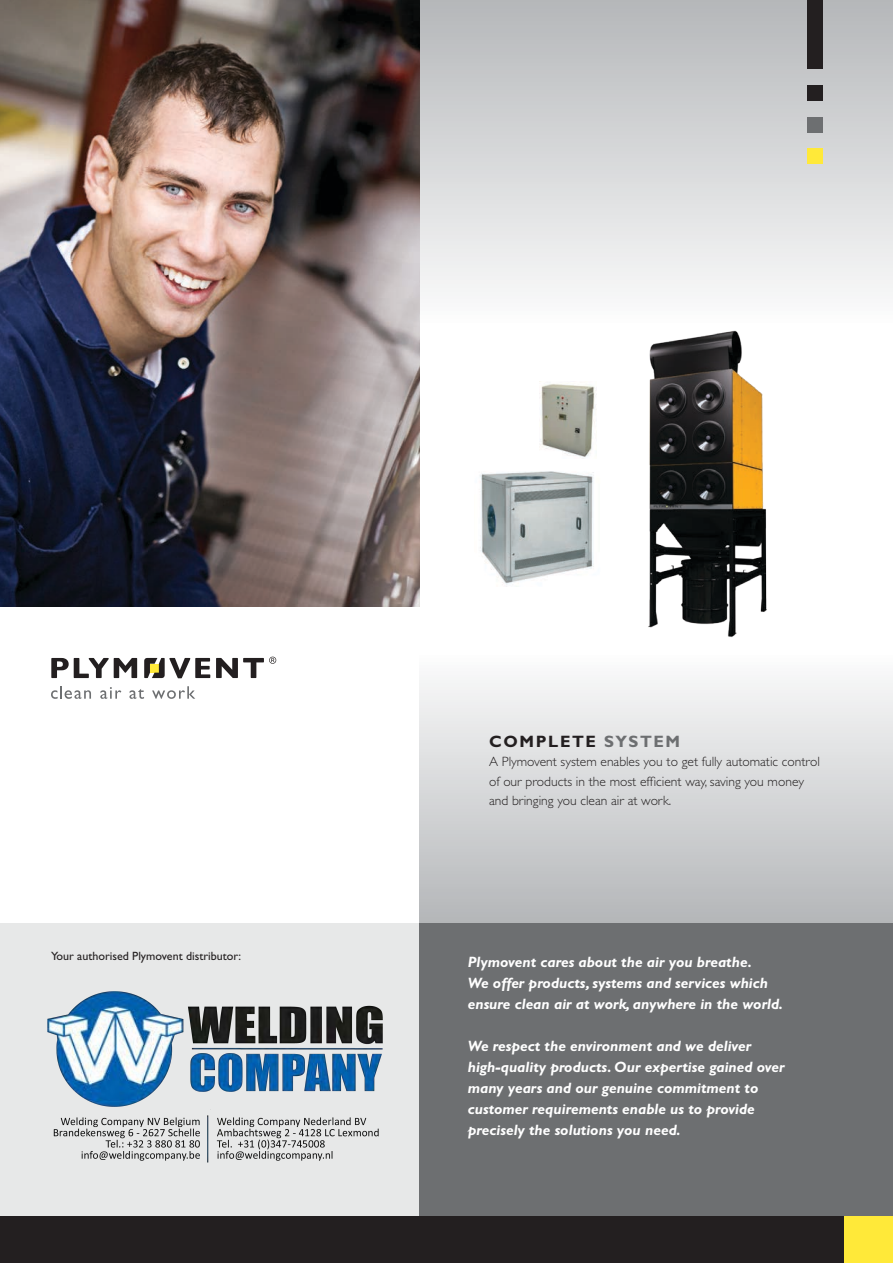
<style>
.page{position:relative;width:893px;height:1263px;background:#fff}
.page>*{position:absolute;margin:0;border:0;box-sizing:border-box;transform-origin:0 0}
.t1{font:700 16.5px "Gill Sans Std";color:#231f20}
.t2{font:700 16.5px "Gill Sans Std";letter-spacing:.1em;color:#6d6f71}
.t3{font:italic 700 15px/21px "Gill Sans Std";color:#fff}
.t4{font:300 13.5px/19.5px "Gill Sans Std";color:#231f20}
.t5{font:12px "Gill Sans Std";color:#231f20}
</style>
<div class="page">
<div style="left:0;top:923px;width:420px;height:294px;background:#e7e8e8"></div>
<div style="left:420px;top:651px;width:473px;height:278px;background:linear-gradient(to bottom,#fdfdfd,#b2b5b7)"></div>
<div style="left:421px;top:0;width:472px;height:326px;background:linear-gradient(to bottom,#b5b7b9,#fcfcfd)"></div>
<img style="left:480px;top:471px;width:114px;height:116px">
<div style="left:419px;top:923px;width:474px;height:340px;background:#6d6f71"></div>
<img style="left:0;top:0;width:420px;height:607px">
<div style="left:806px;top:148px;width:16px;height:16px;background:#ffe939"></div>
<div style="left:806px;top:117px;width:16px;height:16px;background:#6d6f71"></div>
<div style="left:806px;top:85px;width:16px;height:16px;background:#231f20"></div>
<div style="left:806px;top:0;width:16px;height:69px;background:#231f20"></div>
<svg style="left:51px;top:658px;width:86px;height:20px"></svg>
<svg style="left:216px;top:657px;width:60px;height:21px"></svg>
<svg style="left:144px;top:658px;width:66px;height:20px"></svg>
<svg style="left:51px;top:686px;width:40px;height:13px"></svg>
<svg style="left:100px;top:687px;width:21px;height:12px"></svg>
<svg style="left:129px;top:689px;width:15px;height:10px"></svg>
<svg style="left:152px;top:686px;width:43px;height:13px"></svg>
<img style="left:648px;top:330px;width:119px;height:307px">
<img style="left:539px;top:381px;width:56px;height:76px">
<div style="left:0;top:1216px;width:844px;height:47px;background:#231f20"></div>
<div style="left:845px;top:1216px;width:48px;height:47px;background:#ffe939"></div>
<img style="left:48px;top:991px;width:334px;height:172px">
<p class="t1" style="left:489px;top:732px;width:44px">COMPLETE</p>
<p class="t2" style="left:604px;top:732px;width:78px">SYSTEM</p>
<p class="t4" style="left:489px;top:752px;width:332px">A Plymovent system enables you to get fully automatic control of our products in the most efficient way, saving you money and bringing you clean air at work.</p>
<p class="t5" style="left:51px;top:949px;width:192px">Your authorised Plymovent distributor:</p>
<p class="t3" style="left:468px;top:951px;width:317px">Plymovent cares about the air you breathe.<br>We offer products, systems and services which ensure clean air at work, anywhere in the world.</p>
<p class="t3" style="left:468px;top:1035px;width:318px">We respect the environment and we deliver high-quality products. Our expertise gained over many years and our genuine commitment to customer requirements enable us to provide precisely the solutions you need.</p>
</div>
